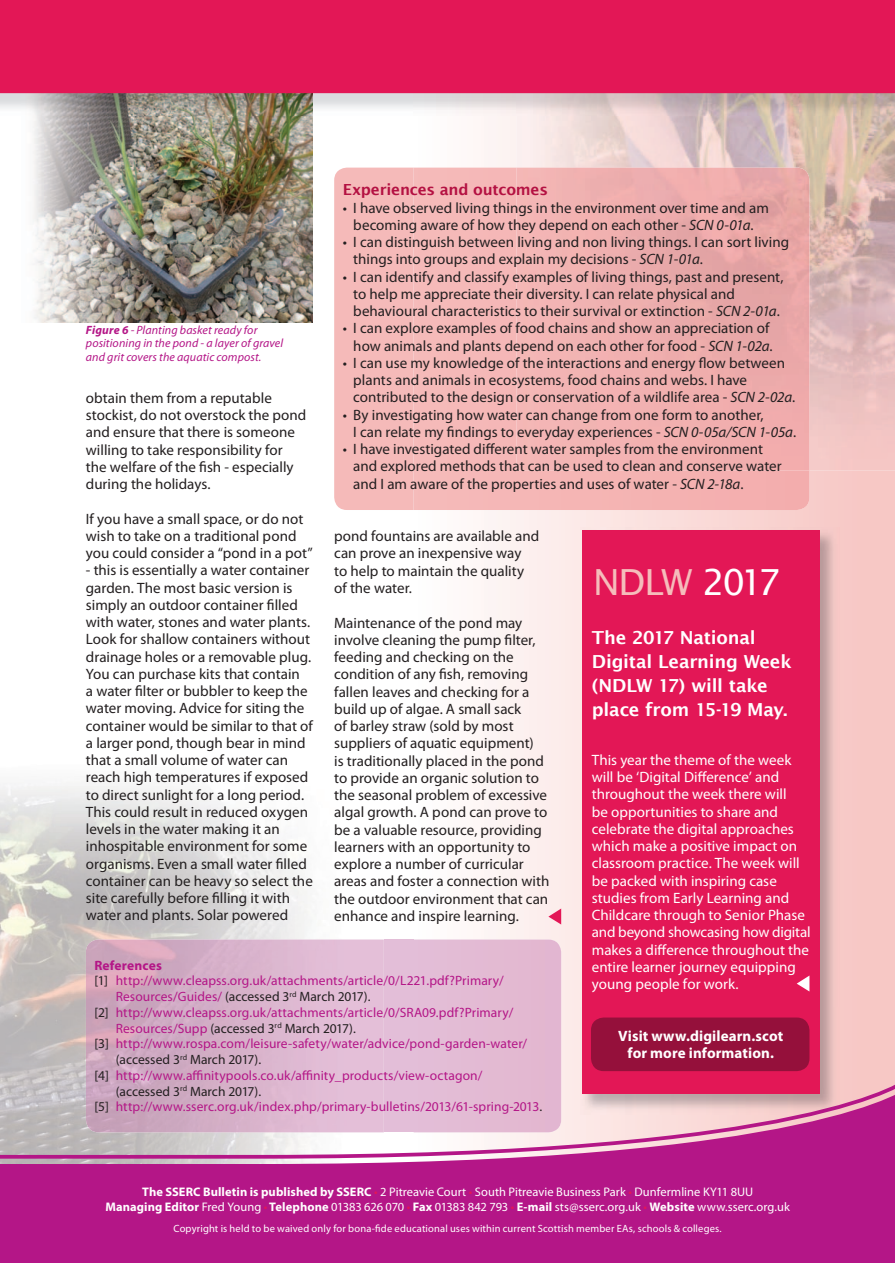
<style>
.page{position:relative;width:895px;height:1263px;background:#fff}
.page>*{position:absolute;margin:0;border:0;box-sizing:border-box;transform-origin:0 0}
.t1{font:36px "Lucida Sans";letter-spacing:-.07em;color:#f5bdbb}
.t2{font:600 18px/24px "Lucida Sans";letter-spacing:-.01em;color:#fff}
.t3{font:600 15.3px "Lucida Sans";letter-spacing:-.015em;color:#b41142}
.t4{font:15px/17.2px "Myriad Pro";color:#231f20}
.t5{font:15px/17.2px "Myriad Pro";color:#fff}
.t6{font:700 15px/17.2px "Myriad Pro";letter-spacing:.005em;color:#fff;text-align:center}
.t7{font:13.5px "Myriad Pro";letter-spacing:.005em;color:#b41687}
.t8{font:13.5px "Myriad Pro";letter-spacing:.005em;color:#231f20}
.t9{font:700 13.5px "Myriad Pro";letter-spacing:.01em;color:#b41687}
.t10{font:12.45px/15.8px "Myriad Pro";color:#fff;text-align:center}
.t11{font:italic 12px/13.5px "Myriad Pro";letter-spacing:.01em;color:#b41687}
.t12{font:10.5px "Myriad Pro";letter-spacing:.015em;color:#fff}
.s1{font-style:italic}
.s2{font-weight:700}
.s3{color:#fff}
.s4{color:#231f20}
.s5{color:#b41687}
.s6{color:#e31756}
</style>
<div class="page">
<svg style="left:413px;top:116px;width:481px;height:959px"></svg>
<img style="left:516px;top:116px;width:378px;height:100px">
<img style="left:809px;top:216px;width:85px;height:254px">
<img style="left:580px;top:528px;width:259px;height:547px">
<div style="left:582px;top:530px;width:237px;height:564px;background:#e31756"></div>
<img style="left:0;top:782px;width:312px;height:293px">
<img style="left:33px;top:116px;width:280px;height:206px">
<img style="left:0;top:93px;width:413px;height:23px">
<img style="left:413px;top:93px;width:481px;height:23px">
<div style="left:0;top:0;width:894px;height:93px;background:#e31756"></div>
<div style="left:0;top:1160px;width:894px;height:103px;background:#b41687"></div>
<svg style="left:0;top:1075px;width:894px;height:85px"></svg>
<div style="left:334px;top:168px;width:79px;height:342px;background:#f5bab9"></div>
<svg style="left:413px;top:168px;width:396px;height:342px;background:#f4b7b6"></svg>
<img style="left:516px;top:168px;width:293px;height:302px">
<div style="left:383px;top:939px;width:30px;height:193px;background:#e3bed8"></div>
<div style="left:413px;top:939px;width:148px;height:193px;background:#e3bad3"></div>
<img style="left:86px;top:939px;width:297px;height:193px">
<svg style="left:548px;top:908px;width:13px;height:16px"></svg>
<div style="left:590px;top:1017px;width:219px;height:54px;background:#95103b;border-radius:13px"></div>
<svg style="left:796px;top:976px;width:13px;height:15px"></svg>
<p class="t3" style="left:342px;top:181px;width:207px">Experiences and outcomes</p>
<p class="t4" style="left:342px;top:199px;width:427px;text-align:center">• I have observed living things in the environment over time and am becoming aware of how they depend on each other - <span class="s1">SCN 0-01a</span>.</p>
<p class="t4" style="left:353px;top:234px;width:437px;text-indent:-11px">• I can distinguish between living and non living things. I can sort living things into groups and explain my decisions - <span class="s1">SCN 1-01a</span>.</p>
<p class="t4" style="left:353px;top:268px;width:431px;text-indent:-11px">• I can identify and classify examples of living things, past and present, to help me appreciate their diversity. I can relate physical and behavioural characteristics to their survival or extinction - <span class="s1">SCN 2-01a</span>.</p>
<p class="t4" style="left:342px;top:320px;width:431px;text-align:right">• I can explore examples of food chains and show an appreciation of how animals and plants depend on each other for food - <span class="s1">SCN 1-02a</span>.</p>
<p class="t4" style="left:353px;top:354px;width:443px;text-indent:-11px">• I can use my knowledge of the interactions and energy flow between plants and animals in ecosystems, food chains and webs. I have contributed to the design or conservation of a wildlife area - <span class="s1">SCN 2-02a</span>.</p>
<p class="t4" style="left:353px;top:406px;width:444px;text-indent:-11px">• By investigating how water can change from one form to another,<br>I can relate my findings to everyday experiences - <span class="s1">SCN 0-05a/SCN 1-05a</span>.</p>
<p class="t4" style="left:353px;top:441px;width:430px;text-indent:-11px">• I have investigated different water samples from the environment and explored methods that can be used to clean and conserve water and I am aware of the properties and uses of water - <span class="s1">SCN 2-18a</span>.</p>
<p class="t11" style="left:86px;top:323px;width:199px"><span class="s2">Figure 6</span> - Planting basket ready for positioning in the pond - a layer of gravel and grit covers the aquatic compost.</p>
<p class="t4" style="left:86px;top:389px;width:222px">obtain them from a reputable stockist, do not overstock the pond and ensure that there is someone willing to take responsibility for the welfare of the fish - especially during the holidays.</p>
<p class="t4" style="left:86px;top:510px;width:228px">If you have a small space, or do not wish to take on a traditional pond you could consider a “pond in a pot”</p>
<p class="t4" style="left:86px;top:562px;width:228px">- this is essentially a water container garden. The most basic version is simply an outdoor container filled with water, stones and water plants.<br>Look for shallow containers without drainage holes or a removable plug.<br>You can purchase kits that contain<br>a water filter or bubbler to keep the water moving. Advice for siting the container would be similar to that of a larger pond, though bear in mind that a small volume of water can reach high temperatures if exposed to direct sunlight for a long period.<br>This could result in reduced oxygen levels in the water making it an inhospitable environment for some organisms. Even a small water filled container can be heavy so select the site carefully before filling it with water and plants. Solar powered</p>
<p class="t4" style="left:334px;top:528px;width:206px">pond fountains are available and can prove an inexpensive way<br>to help to maintain the quality of the water.</p>
<p class="t4" style="left:334px;top:614px;width:216px">Maintenance of the pond may involve cleaning the pump filter, feeding and checking on the condition of any fish, removing fallen leaves and checking for a build up of algae. A small sack<br>of barley straw (sold by most suppliers of aquatic equipment)<br>is traditionally placed in the pond to provide an organic solution to the seasonal problem of excessive algal growth. A pond can prove to be a valuable resource, providing learners with an opportunity to explore a number of curricular areas and foster a connection with the outdoor environment that can enhance and inspire learning.</p>
<h1 class="t1" style="left:593px;top:562px;width:189px">NDLW <span class="s3">2017</span></h1>
<p class="t2" style="left:591px;top:626px;width:201px">The 2017 National<br>Digital Learning Week (NDLW 17) will take place from 15-19 May.</p>
<p class="t5" style="left:591px;top:751px;width:220px">This year the theme of the week will be ‘Digital Difference’ and throughout the week there will<br>be opportunities to share and celebrate the digital approaches which make a positive impact on classroom practice. The week will be packed with inspiring case studies from Early Learning and<br>Childcare through to Senior Phase and beyond showcasing how digital makes a difference throughout the entire learner journey equipping young people for work.</p>
<p class="t6" style="left:618px;top:1027px;width:166px">Visit www.digilearn.scot for more information.</p>
<p class="t9" style="left:94px;top:957px;width:69px">References</p>
<p class="t7" style="left:94px;top:973px;width:411px"><span class="s4">[1]</span> http://www.cleapss.org.uk/attachments/article/0/L221.pdf?Primary/</p>
<p class="t8" style="left:116px;top:989px;width:256px"><span class="s5">Resources/Guides/</span> (accessed 3<sup>rd</sup> March 2017).</p>
<p class="t7" style="left:94px;top:1005px;width:420px"><span class="s4">[2]</span> http://www.cleapss.org.uk/attachments/article/0/SRA09.pdf?Primary/</p>
<p class="t8" style="left:116px;top:1020px;width:242px"><span class="s5">Resources/Supp</span> (accessed 3<sup>rd</sup> March 2017).</p>
<p class="t7" style="left:94px;top:1036px;width:434px"><span class="s4">[3]</span> http://www.rospa.com/leisure-safety/water/advice/pond-garden-water/</p>
<p class="t8" style="left:116px;top:1052px;width:147px">(accessed 3<sup>rd</sup> March 2017).</p>
<p class="t7" style="left:94px;top:1068px;width:389px"><span class="s4">[4]</span> http://www.affinitypools.co.uk/affinity_products/view-octagon/</p>
<p class="t8" style="left:116px;top:1083px;width:147px">(accessed 3<sup>rd</sup> March 2017).</p>
<p class="t7" style="left:94px;top:1099px;width:449px"><span class="s4">[5]</span> http://www.sserc.org.uk/index.php/primary-bulletins/2013/61-spring-2013<span class="s4">.</span></p>
<p class="t10" style="left:105px;top:1183px;width:685px"><span class="s2">The SSERC Bulletin is published by SSERC</span> <span class="s6">•</span> 2 Pitreavie Court <span class="s6">•</span> South Pitreavie Business Park <span class="s6">•</span> Dunfermline KY11 8UU<br><span class="s2">Managing Editor</span> Fred Young <span class="s6">•</span> <span class="s2">Telephone</span> 01383 626 070 <span class="s6">•</span> <span class="s2">Fax</span> 01383 842 793 <span class="s6">•</span> <span class="s2">E-mail</span> sts@sserc.org.uk <span class="s6">•</span> <span class="s2">Website</span> www.sserc.org.uk</p>
<p class="t12" style="left:173px;top:1223px;width:549px">Copyright is held to be waived only for bona-fide educational uses within current Scottish member EAs, schools &amp; colleges.</p>
</div>
